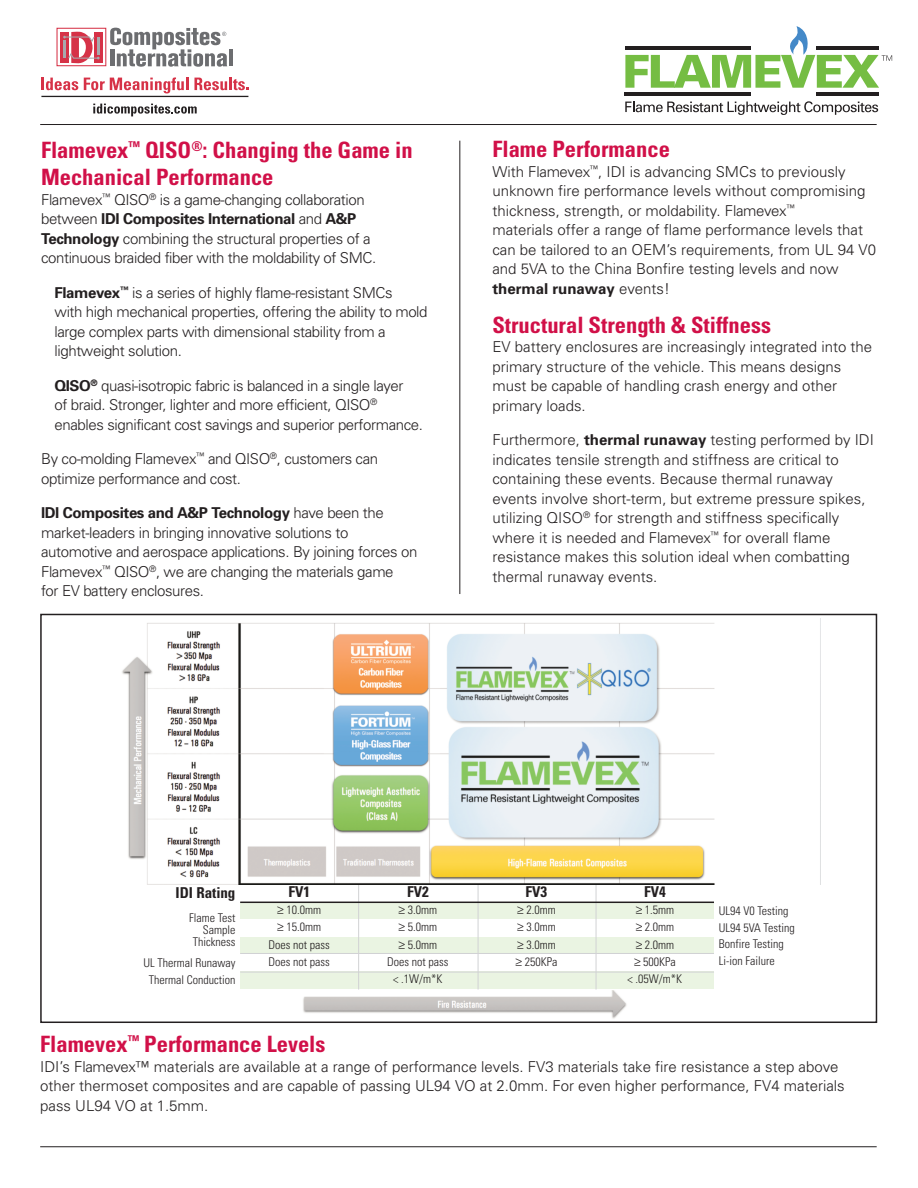
<style>
.page{position:relative;width:918px;height:1188px;background:#fff}
.page>*{position:absolute;margin:0;border:0;box-sizing:border-box;transform-origin:0 0}
.t1{font:700 condensed 22.5px/27px "Univers";color:#d11048}
.t2{font:300 15px/19.5px "Univers";color:#231f20}
.t3{font:300 15px/19.5px "Univers";letter-spacing:-.025em;color:#231f20}
.t4{font:700 condensed 15px "Univers";color:#231f20}
.t5{font:300 condensed 12px/16.5px "Univers";color:#231f20;text-align:right}
.s1{font-weight:700}
</style>
<div class="page">
<hr style="left:459px;top:141px;width:1px;height:453px;background:#231f20">
<hr style="left:40px;top:124px;width:836px;height:1px;background:#231f20">
<hr style="left:40px;top:1146px;width:836px;height:1px;background:#231f20">
<svg style="left:625px;top:26px;width:267px;height:62px"></svg>
<svg style="left:625px;top:101px;width:253px;height:14px"></svg>
<hr style="left:624px;top:93px;width:127px;height:3px;background:#231f20">
<hr style="left:816px;top:93px;width:63px;height:3px;background:#231f20">
<hr style="left:229px;top:49px;width:4px;height:17px;background:#6c6d70">
<svg style="left:56px;top:28px;width:171px;height:39px"></svg>
<svg style="left:93px;top:104px;width:104px;height:12px"></svg>
<svg style="left:41px;top:78px;width:37px;height:12px"></svg>
<svg style="left:84px;top:77px;width:104px;height:16px"></svg>
<svg style="left:194px;top:78px;width:54px;height:12px"></svg>
<hr style="left:41px;top:96px;width:207px;height:1px;background:#231f20">
<div style="left:240px;top:902px;width:118px;height:17px;background:#eaf4e2"></div>
<div style="left:358px;top:902px;width:119px;height:17px;background:#eaf4e2"></div>
<div style="left:477px;top:902px;width:118px;height:17px;background:#eaf4e2"></div>
<div style="left:595px;top:902px;width:119px;height:17px;background:#eaf4e2"></div>
<div style="left:240px;top:936px;width:118px;height:18px;background:#eaf4e2"></div>
<div style="left:358px;top:936px;width:119px;height:18px;background:#eaf4e2"></div>
<div style="left:477px;top:936px;width:118px;height:18px;background:#eaf4e2"></div>
<div style="left:595px;top:936px;width:119px;height:18px;background:#eaf4e2"></div>
<div style="left:240px;top:971px;width:118px;height:17px;background:#eaf4e2"></div>
<div style="left:358px;top:971px;width:119px;height:17px;background:#eaf4e2"></div>
<div style="left:477px;top:971px;width:118px;height:17px;background:#eaf4e2"></div>
<div style="left:595px;top:971px;width:119px;height:17px;background:#eaf4e2"></div>
<hr style="left:240px;top:953px;width:474px;height:1px;background:#d1d2d4">
<hr style="left:240px;top:971px;width:474px;height:1px;background:#d1d2d4">
<hr style="left:358px;top:884px;width:1px;height:105px;background:#d1d2d4">
<hr style="left:477px;top:884px;width:1px;height:105px;background:#d1d2d4">
<hr style="left:595px;top:884px;width:1px;height:105px;background:#d1d2d4">
<hr style="left:240px;top:901px;width:474px;height:2px;background:#231f20">
<img style="left:122px;top:623px;width:593px;height:261px">
<img style="left:303px;top:990px;width:324px;height:29px">
<div style="left:40px;top:613px;width:837px;height:409px;border:2px solid #231f20"></div>
<h1 class="t1" style="left:41px;top:138px;width:373px">Flamevex<sup>™</sup> QISO<sup>®</sup>: Changing the Game in<br>Mechanical Performance</h1>
<p class="t3" style="left:41px;top:191px;width:337px">Flamevex<sup>™</sup> QISO<sup>®</sup> is a game-changing collaboration between <span class="s1">IDI Composites International</span> and <span class="s1">A&amp;P Technology</span> combining the structural properties of a continuous braided fiber with the moldability of SMC.</p>
<p class="t3" style="left:55px;top:284px;width:374px"><span class="s1">Flamevex</span><sup>™</sup> is a series of highly flame-resistant SMCs<br>with high mechanical properties, offering the ability to mold large complex parts with dimensional stability from a lightweight solution.</p>
<p class="t3" style="left:55px;top:377px;width:370px"><span class="s1">QISO</span><sup>®</sup> quasi-isotropic fabric is balanced in a single layer<br>of braid. Stronger, lighter and more efficient, QISO<sup>® </sup>enables significant cost savings and superior performance.</p>
<p class="t3" style="left:41px;top:450px;width:338px">By co-molding Flamevex<sup>™</sup> and QISO<sup>®</sup>, customers can optimize performance and cost.</p>
<p class="t3" style="left:41px;top:504px;width:378px"><span class="s1">IDI Composites and A&amp;P Technology</span> have been the market-leaders in bringing innovative solutions to automotive and aerospace applications. By joining forces on Flamevex<sup>™</sup> QISO<sup>®</sup>, we are changing the materials game<br>for EV battery enclosures.</p>
<h1 class="t1" style="left:492px;top:137px;width:179px">Flame Performance</h1>
<p class="t2" style="left:492px;top:163px;width:385px">With Flamevex<sup>™</sup>, IDI is advancing SMCs to previously unknown fire performance levels without compromising thickness, strength, or moldability. Flamevex<sup>™<br></sup>materials offer a range of flame performance levels that can be tailored to an OEM’s requirements, from UL 94 V0 and 5VA to the China Bonfire testing levels and now <span class="s1">thermal runaway</span> events!</p>
<h1 class="t1" style="left:492px;top:313px;width:280px">Structural Strength &amp; Stiffness</h1>
<p class="t2" style="left:492px;top:338px;width:381px">EV battery enclosures are increasingly integrated into the primary structure of the vehicle. This means designs must be capable of handling crash energy and other primary loads.</p>
<p class="t2" style="left:492px;top:431px;width:383px">Furthermore, <span class="s1">thermal runaway</span> testing performed by IDI indicates tensile strength and stiffness are critical to containing these events. Because thermal runaway events involve short-term, but extreme pressure spikes, utilizing QISO<sup>®</sup> for strength and stiffness specifically where it is needed and Flamevex<sup>™</sup> for overall flame resistance makes this solution ideal when combatting thermal runaway events.</p>
<p class="t4" style="left:175px;top:887px;width:61px">IDI Rating</p>
<p class="t5" style="left:189px;top:913px;width:48px;line-height:12px">Flame Test<br>Sample<br>Thickness</p>
<p class="t5" style="left:143px;top:955px;width:93px;text-align:center">UL Thermal Runaway<br>Thermal Conduction</p>
<p class="t4" style="left:288px;top:886px;width:23px">FV1</p>
<p class="t4" style="left:407px;top:886px;width:23px">FV2</p>
<p class="t4" style="left:525px;top:886px;width:23px">FV3</p>
<p class="t4" style="left:644px;top:886px;width:23px">FV4</p>
<p class="t5" style="left:277px;top:902px;width:45px">≥ 10.0mm</p>
<p class="t5" style="left:398px;top:902px;width:40px">≥ 3.0mm</p>
<p class="t5" style="left:517px;top:902px;width:40px">≥ 2.0mm</p>
<p class="t5" style="left:635px;top:902px;width:40px">≥ 1.5mm</p>
<p class="t5" style="left:277px;top:919px;width:45px">≥ 15.0mm</p>
<p class="t5" style="left:398px;top:919px;width:40px">≥ 5.0mm</p>
<p class="t5" style="left:517px;top:919px;width:40px">≥ 3.0mm</p>
<p class="t5" style="left:635px;top:919px;width:40px">≥ 2.0mm</p>
<p class="t5" style="left:268px;top:937px;width:63px">Does not pass</p>
<p class="t5" style="left:398px;top:937px;width:40px">≥ 5.0mm</p>
<p class="t5" style="left:517px;top:937px;width:40px">≥ 3.0mm</p>
<p class="t5" style="left:635px;top:937px;width:40px">≥ 2.0mm</p>
<p class="t5" style="left:268px;top:954px;width:63px">Does not pass</p>
<p class="t5" style="left:387px;top:954px;width:63px">Does not pass</p>
<p class="t5" style="left:515px;top:954px;width:43px">≥ 250KPa</p>
<p class="t5" style="left:634px;top:954px;width:43px">≥ 500KPa</p>
<p class="t5" style="left:393px;top:971px;width:51px">&lt; .1W/m*K</p>
<p class="t5" style="left:627px;top:971px;width:56px">&lt; .05W/m*K</p>
<p class="t5" style="left:718px;top:903px;width:77px;text-align:left">UL94 V0 Testing<br>UL94 5VA Testing<br>Bonfire Testing<br>Li-ion Failure</p>
<h1 class="t1" style="left:40px;top:1032px;width:287px">Flamevex<sup>™</sup> Performance Levels</h1>
<p class="t2" style="left:40px;top:1057px;width:806px">IDI’s Flamevex™ materials are available at a range of performance levels. FV3 materials take fire resistance a step above other thermoset composites and are capable of passing UL94 VO at 2.0mm. For even higher performance, FV4 materials pass UL94 VO at 1.5mm.</p>
</div>
